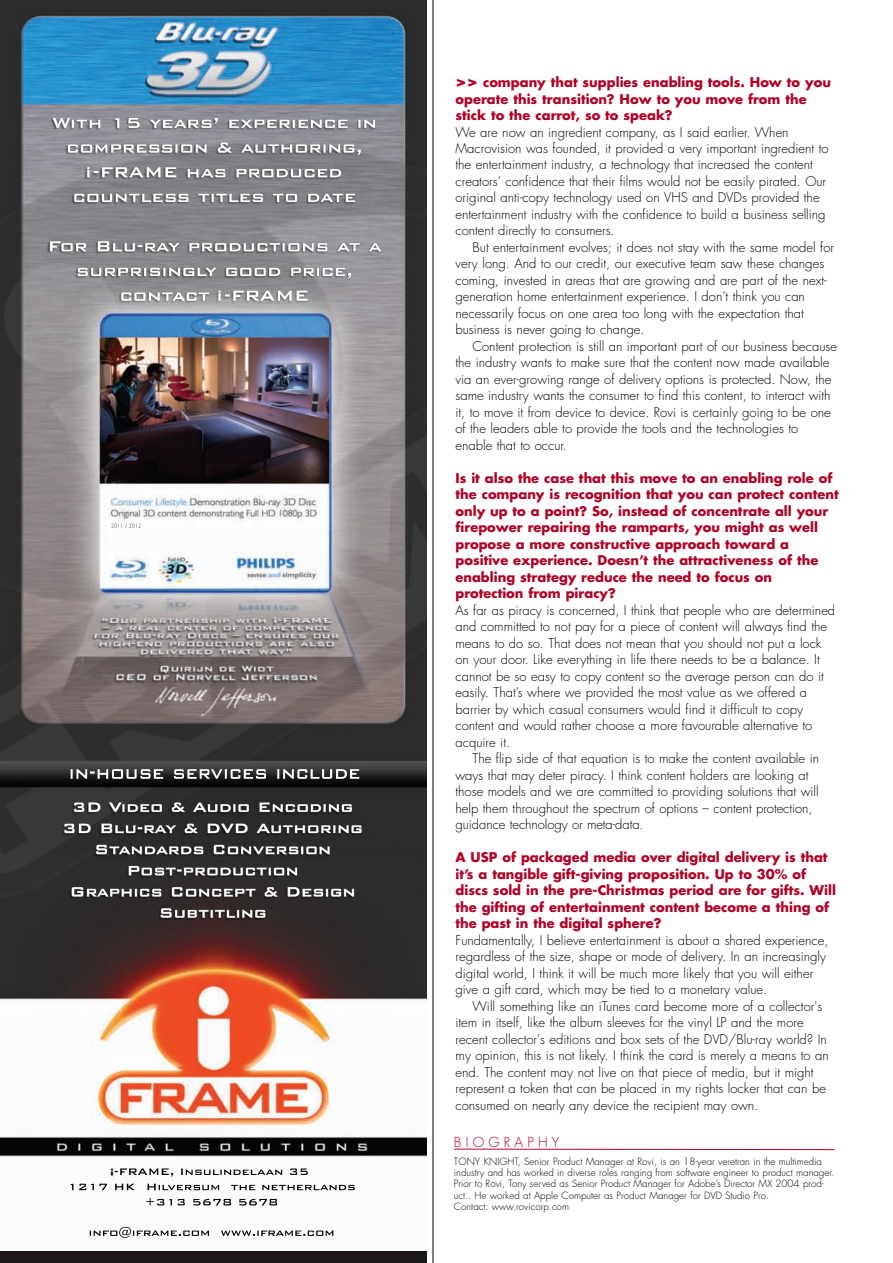
<style>
.page{position:relative;width:893px;height:1263px;background:#fff}
.page>*{position:absolute;margin:0;border:0;box-sizing:border-box;transform-origin:0 0}
.t1{font:300 13.5px "Futura CE";letter-spacing:.31em;color:#b10125}
.t2{font:300 13.05px/16.5px "Futura CE";color:#000}
.t3{font:700 13.05px/16.5px "Futura CE";color:#b10125}
.t4{font:300 9.75px/11.2px "Futura CE";color:#000}
.s1{font-size:16.5px}
</style>
<div class="page">
<svg style="left:454px;top:1148px;width:381px;height:2px"></svg>
<hr style="left:433px;top:0;width:1px;height:1263px;background:#000">
<div style="left:0;top:1245px;width:427px;height:18px;background:#1d171a"></div>
<img style="left:0;top:0;width:427px;height:1251px">
<img style="left:70px;top:1168px;width:285px;height:70px">
<img style="left:64px;top:802px;width:298px;height:116px">
<img style="left:70px;top:769px;width:290px;height:10px">
<img style="left:52px;top:117px;width:323px;height:1px">
<img style="left:49px;top:118px;width:333px;height:183px">
<img style="left:111px;top:523px;width:30px;height:5px">
<p class="t3" style="left:455px;top:75px;width:377px"><span class="s1">&gt;&gt;</span> company that supplies enabling tools. How to you operate this transition? How to you move from the stick to the carrot, so to speak?</p>
<p class="t2" style="left:455px;top:125px;width:375px">We are now an ingredient company, as I said earlier. When Macrovision was founded, it provided a very important ingredient to the entertainment industry, a technology that increased the content creators’ confidence that their films would not be easily pirated. Our original anti-copy technology used on VHS and DVDs provided the entertainment industry with the confidence to build a business selling content directly to consumers.</p>
<p class="t2" style="left:455px;top:240px;width:380px;text-indent:17px">But entertainment evolves; it does not stay with the same model for very long. And to our credit, our executive team saw these changes coming, invested in areas that are growing and are part of the next&shy;generation home entertainment experience. I don’t think you can necessarily focus on one area too long with the expectation that business is never going to change.</p>
<p class="t2" style="left:455px;top:339px;width:383px;text-indent:17px">Content protection is still an important part of our business because the industry wants to make sure that the content now made available via an ever-growing range of delivery options is protected. Now, the same industry wants the consumer to find this content, to interact with it, to move it from device to device. Rovi is certainly going to be one of the leaders able to provide the tools and the technologies to enable that to occur.</p>
<p class="t3" style="left:455px;top:471px;width:385px">Is it also the case that this move to an enabling role of the company is recognition that you can protect content only up to a point? So, instead of concentrate all your firepower repairing the ramparts, you might as well propose a more constructive approach toward a positive experience. Doesn’t the attractiveness of the enabling strategy reduce the need to focus on protection from piracy?</p>
<p class="t2" style="left:455px;top:603px;width:381px">As far as piracy is concerned, I think that people who are determined and committed to not pay for a piece of content will always find the means to do so. That does not mean that you should not put a lock on your door. Like everything in life there needs to be a balance. It cannot be so easy to copy content so the average person can do it easily. That’s where we provided the most value as we offered a barrier by which casual consumers would find it difficult to copy content and would rather choose a more favourable alternative to acquire it.</p>
<p class="t2" style="left:455px;top:751px;width:365px;text-indent:17px">The flip side of that equation is to make the content available in ways that may deter piracy. I think content holders are looking at those models and we are committed to providing solutions that will help them throughout the spectrum of options – content protection, guidance technology or meta-data.</p>
<p class="t3" style="left:455px;top:850px;width:382px">A USP of packaged media over digital delivery is that it’s a tangible gift-giving proposition. Up to 30% of discs sold in the pre-Christmas period are for gifts. Will the gifting of entertainment content become a thing of the past in the digital sphere?</p>
<p class="t2" style="left:455px;top:933px;width:374px">Fundamentally, I believe entertainment is about a shared experience, regardless of the size, shape or mode of delivery. In an increasingly digital world, I think it will be much more likely that you will either give a gift card, which may be tied to a monetary value.</p>
<p class="t2" style="left:455px;top:999px;width:375px;text-indent:17px">Will something like an iTunes card become more of a collector's item in itself, like the album sleeves for the vinyl LP and the more recent collector's editions and box sets of the DVD/Blu-ray world? In my opinion, this is not likely. I think the card is merely a means to an end. The content may not live on that piece of media, but it might represent a token that can be placed in my rights locker that can be consumed on nearly any device the recipient may own.</p>
<p class="t1" style="left:454px;top:1135px;width:107px">BIOGRAPHY</p>
<p class="t4" style="left:454px;top:1156px;width:382px">TONY KNIGHT, Senior Product Manager at Rovi, is an 18-year veretran in the multimedia industry and has worked in diverse roles ranging from software engineer to product manager.<br>Prior to Rovi, Tony served as Senior Product Manager for Adobe’s Director MX 2004 prod&shy;uct.. He worked at Apple Computer as Product Manager for DVD Studio Pro.<br>Contact: www.rovicorp.com</p>
</div>
